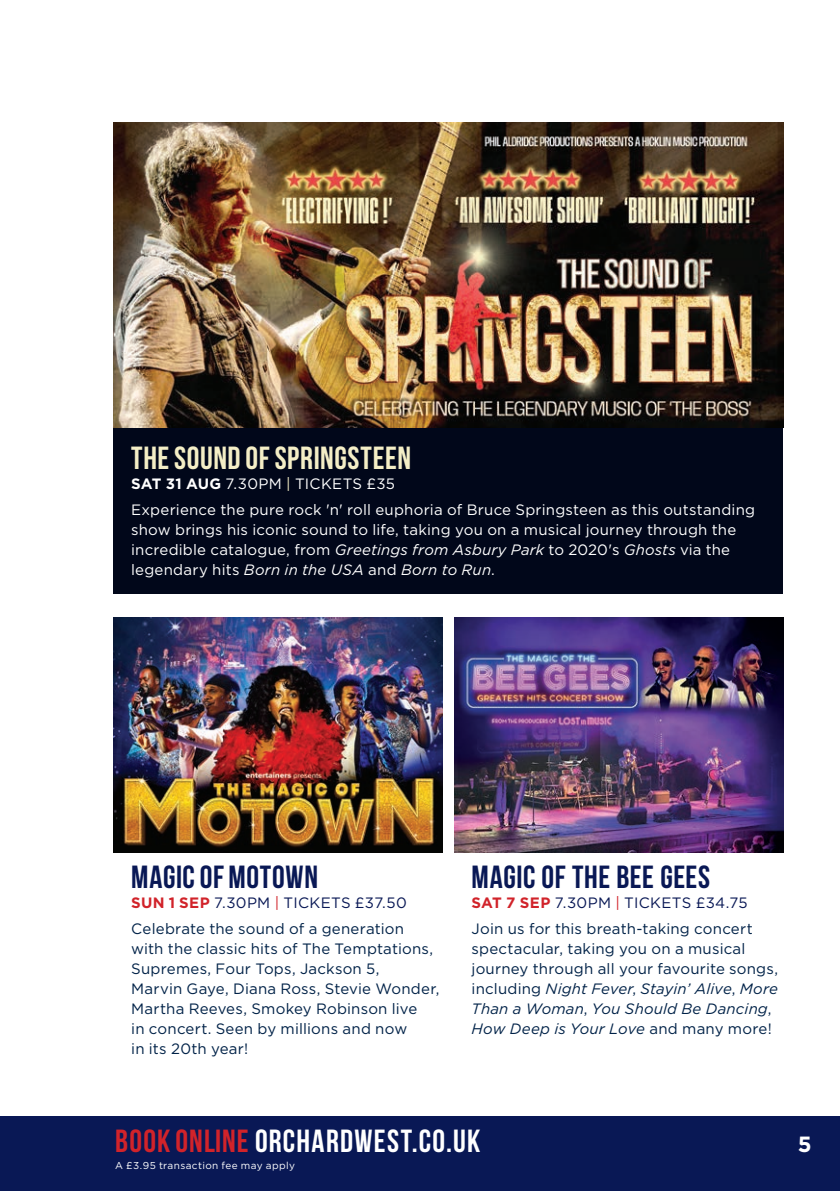
<style>
.page{position:relative;width:840px;height:1191px;background:#fff}
.page>*{position:absolute;margin:0;border:0;box-sizing:border-box;transform-origin:0 0}
.t1{font:700 32px "Bebas Neue";letter-spacing:.015em;color:#091855}
.t2{font:700 32px "Bebas Neue";letter-spacing:.04em;color:#fff}
.t3{font:700 32px "Bebas Neue";letter-spacing:.02em;color:#f4eec6}
.t4{font:700 22px "Gotham";color:#fff}
.Body_Copy__Regular{font:15px/20px "Gotham";letter-spacing:.015em;color:#002248}
.Body_Copy__Regular-2{font:15px/20px "Gotham";letter-spacing:.015em;color:#fff}
.t5{font:15px "Gotham";letter-spacing:.02em;color:#091855}
.t6{font:10px "Gotham";letter-spacing:.04em;color:#fff}
.s1{font-weight:700}
.s2{color:#f4eec6}
.s3{font-style:italic}
.s4{font-weight:700;color:#d1232a}
.s5{color:#d1232a}
</style>
<div class="page">
<div style="left:0;top:1116px;width:839px;height:75px;background:#091855"></div>
<img style="left:114px;top:617px;width:328px;height:235px">
<img style="left:454px;top:617px;width:328px;height:235px">
<div style="left:113px;top:123px;width:669px;height:471px;background:#01071a"></div>
<img style="left:113px;top:123px;width:669px;height:304px">
<p class="t3" style="left:131px;top:440px;width:281px">THE SOUND OF SPRINGSTEEN</p>
<p class="Body_Copy__Regular-2" style="left:131px;top:473px;width:265px"><span class="s1">SAT 31 AUG</span> 7.30PM <span class="s2">|</span> TICKETS £35</p>
<p class="Body_Copy__Regular-2" style="left:131px;top:499px;width:625px">Experience the pure rock 'n' roll euphoria of Bruce Springsteen as this outstanding show brings his iconic sound to life, taking you on a musical journey through the incredible catalogue, from <span class="s3">Greetings from Asbury Park</span> to 2020's <span class="s3">Ghosts</span> via the legendary hits <span class="s3">Born in the USA</span> and <span class="s3">Born to Run</span>.</p>
<p class="t1" style="left:131px;top:859px;width:188px">MAGIC OF MOTOWN</p>
<p class="t5" style="left:131px;top:893px;width:277px"><span class="s4">SUN 1 SEP</span> 7.30PM <span class="s5">|</span> TICKETS £37.50</p>
<p class="Body_Copy__Regular" style="left:131px;top:918px;width:309px">Celebrate the sound of a generation with the classic hits of The Temptations, Supremes, Four Tops, Jackson 5,<br>Marvin Gaye, Diana Ross, Stevie Wonder, Martha Reeves, Smokey Robinson live<br>in concert. Seen by millions and now<br>in its 20th year!</p>
<p class="t1" style="left:471px;top:859px;width:240px">MAGIC OF THE BEE GEES</p>
<p class="t5" style="left:471px;top:893px;width:277px"><span class="s4">SAT 7 SEP</span> 7.30PM <span class="s5">|</span> TICKETS £34.75</p>
<p class="Body_Copy__Regular" style="left:471px;top:918px;width:308px">Join us for this breath-taking concert spectacular, taking you on a musical journey through all your favourite songs, including <span class="s3">Night Fever</span>, <span class="s3">Stayin’ Alive</span>, <span class="s3">More Than a Woman</span>, <span class="s3">You Should Be Dancing</span>, <span class="s3">How Deep is Your Love</span> and many more!</p>
<p class="t2" style="left:115px;top:1123px;width:366px"><span class="s5">BOOK ONLINE</span> ORCHARDWEST.CO.UK</p>
<p class="t4" style="left:797px;top:1129px;width:15px">5</p>
<p class="t6" style="left:115px;top:1159px;width:181px">A £3.95 transaction fee may apply</p>
</div>
